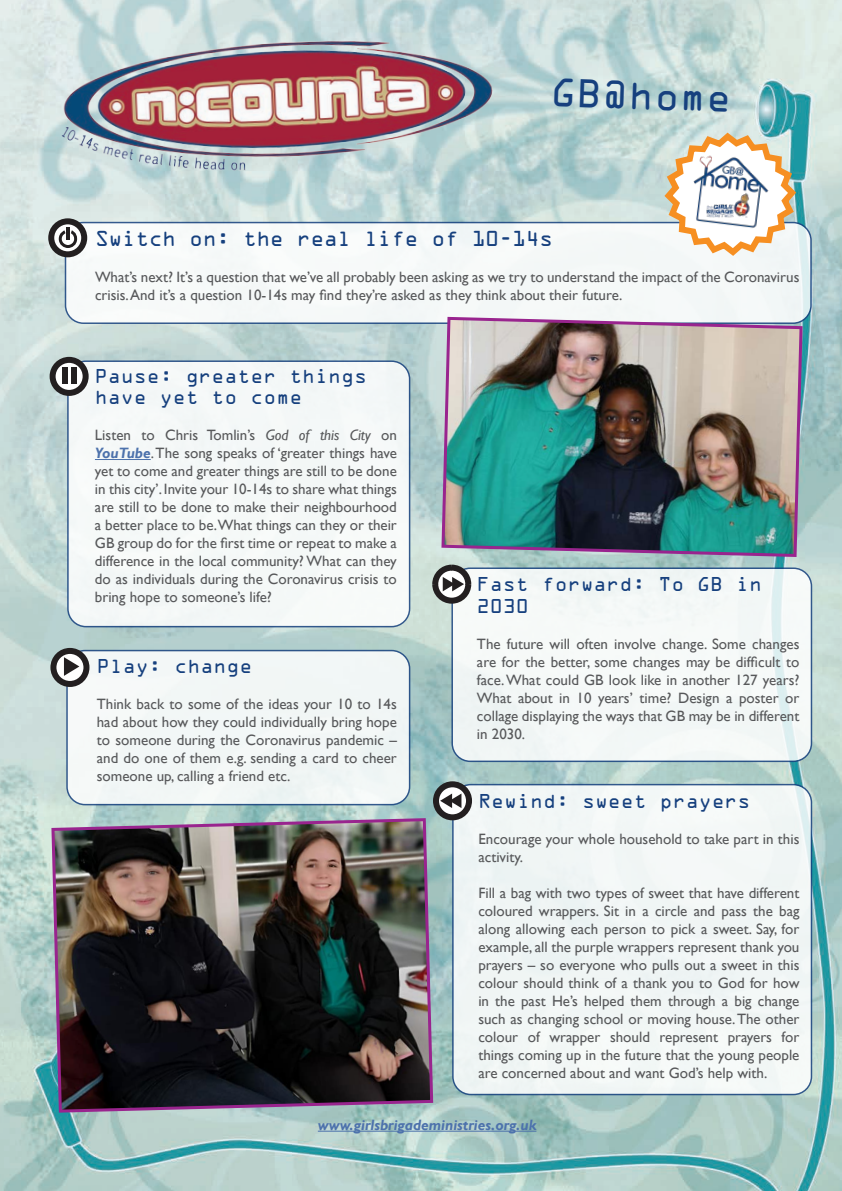
<style>
.page{position:relative;width:842px;height:1191px;background:#fff}
.page>*{position:absolute;margin:0;border:0;box-sizing:border-box;transform-origin:0 0}
.t1{font:36px "OCRA Std";color:#16407e}
.t2{font:19.5px "OCRA Std";letter-spacing:-.03em;color:#16407e}
.t3{font:18px/21.6px "OCRA Std";color:#16407e}
.t4{font:15px/18px "Gill Sans";color:#57585a;text-align:justify}
.t5{font:italic 700 15px "Gill Sans";color:#4d72ac}
.s1{font-style:italic}
.s2{font-weight:700;font-style:italic;color:#4d72ac}
</style>
<div class="page">
<img style="left:0;top:0;width:842px;height:1191px">
<div style="left:453px;top:784px;width:358px;height:310px;background:#f1f6f6;border-radius:18px"></div>
<div style="left:452px;top:784px;width:360px;height:311px;border:2px solid #16407e;border-radius:18px"></div>
<div style="left:67px;top:650px;width:343px;height:154px;background:#f2f7f6;border-radius:18px"></div>
<div style="left:66px;top:650px;width:344px;height:155px;border:2px solid #16407e;border-radius:18px"></div>
<div style="left:452px;top:568px;width:359px;height:193px;background:#f5f9f8;border-radius:18px"></div>
<div style="left:451px;top:567px;width:361px;height:195px;border:2px solid #16407e;border-radius:18px"></div>
<div style="left:68px;top:361px;width:342px;height:265px;background:#f5f8f8;border-radius:18px"></div>
<div style="left:67px;top:360px;width:343px;height:267px;border:2px solid #16407e;border-radius:18px"></div>
<div style="left:65px;top:222px;width:746px;height:101px;background:#f6f9f8;border-radius:18px"></div>
<div style="left:65px;top:222px;width:747px;height:102px;border:2px solid #16407e;border-radius:18px"></div>
<hr style="left:95px;top:459px;width:56px;height:1px;background:#4d72ac">
<img style="left:46px;top:28px;width:458px;height:165px">
<svg style="left:436px;top:784px;width:33px;height:33px"></svg>
<div style="left:433px;top:781px;width:39px;height:39px;border:6px solid #231f20;border-radius:50%"></div>
<svg style="left:440px;top:793px;width:21px;height:15px"></svg>
<svg style="left:53px;top:651px;width:33px;height:33px"></svg>
<div style="left:50px;top:648px;width:39px;height:39px;border:6px solid #231f20;border-radius:50%"></div>
<svg style="left:64px;top:657px;width:15px;height:19px"></svg>
<svg style="left:429px;top:561px;width:45px;height:45px"></svg>
<svg style="left:53px;top:360px;width:33px;height:33px"></svg>
<div style="left:50px;top:357px;width:39px;height:39px;border:6px solid #231f20;border-radius:50%"></div>
<div style="left:62px;top:368px;width:5px;height:16px;background:#231f20"></div>
<div style="left:71px;top:368px;width:5px;height:16px;background:#231f20"></div>
<svg style="left:52px;top:222px;width:32px;height:32px"></svg>
<hr style="left:66px;top:227px;width:4px;height:13px;background:#231f20">
<div style="left:48px;top:218px;width:39px;height:39px;border:6px solid #231f20;border-radius:50%"></div>
<svg style="left:57px;top:229px;width:22px;height:20px"></svg>
<img style="left:440px;top:315px;width:364px;height:243px">
<img style="left:50px;top:816px;width:385px;height:298px">
<img style="left:0;top:127px;width:18px;height:106px">
<hr style="left:318px;top:1130px;width:218px;height:1px;background:#4d72ac">
<svg style="left:660px;top:129px;width:140px;height:127px"></svg>
<h1 class="t1" style="left:551px;top:77px;width:183px;rotate:2deg">GB@home</h1>
<h2 class="t2" style="left:95px;top:230px;width:460px">Switch on: the real life of 10-14s</h2>
<p class="t4" style="left:95px;top:268px;width:706px">What’s next? It’s a question that we’ve all probably been asking as we try to understand the impact of the Coronavirus crisis. And it’s a question 10-14s may find they’re asked as they think about their future.</p>
<p class="t3" style="left:95px;top:367px;width:274px">Pause: greater things have yet to come</p>
<p class="t4" style="left:95px;top:426px;width:303px">Listen to Chris Tomlin’s <span class="s1">God of this City</span> on <span class="s2">YouTube</span>. The song speaks of ‘greater things have yet to come and greater things are still to be done in this city’. Invite your 10-14s to share what things are still to be done to make their neighbourhood a better place to be.What things can they or their GB group do for the first time or repeat to make a difference in the local community? What can they do as individuals during the Coronavirus crisis to bring hope to someone’s life?</p>
<p class="t3" style="left:97px;top:657px;width:157px">Play: change</p>
<p class="t4" style="left:97px;top:695px;width:302px">Think back to some of the ideas your 10 to 14s had about how they could individually bring hope to someone during the Coronavirus pandemic – and do one of them e.g. sending a card to cheer someone up, calling a friend etc.</p>
<p class="t3" style="left:477px;top:575px;width:287px">Fast forward: To GB in<br>2030</p>
<p class="t4" style="left:477px;top:635px;width:324px">The future will often involve change. Some changes are for the better, some changes may be difficult to face. What could GB look like in another 127 years?<br>What about in 10 years’ time? Design a poster or collage displaying the ways that GB may be in different in 2030.</p>
<p class="t3" style="left:478px;top:791px;width:274px">Rewind: sweet prayers</p>
<p class="t4" style="left:478px;top:830px;width:323px">Encourage your whole household to take part in this activity.</p>
<p class="t4" style="left:478px;top:884px;width:323px">Fill a bag with two types of sweet that have different coloured wrappers. Sit in a circle and pass the bag along allowing each person to pick a sweet. Say, for example, all the purple wrappers represent thank you prayers – so everyone who pulls out a sweet in this colour should think of a thank you to God for how in the past He’s helped them through a big change such as changing school or moving house. The other colour of wrapper should represent prayers for things coming up in the future that the young people are concerned about and want God’s help with.</p>
<p class="t5" style="left:318px;top:1116px;width:220px">www.girlsbrigadeministries.org.uk</p>
</div>
